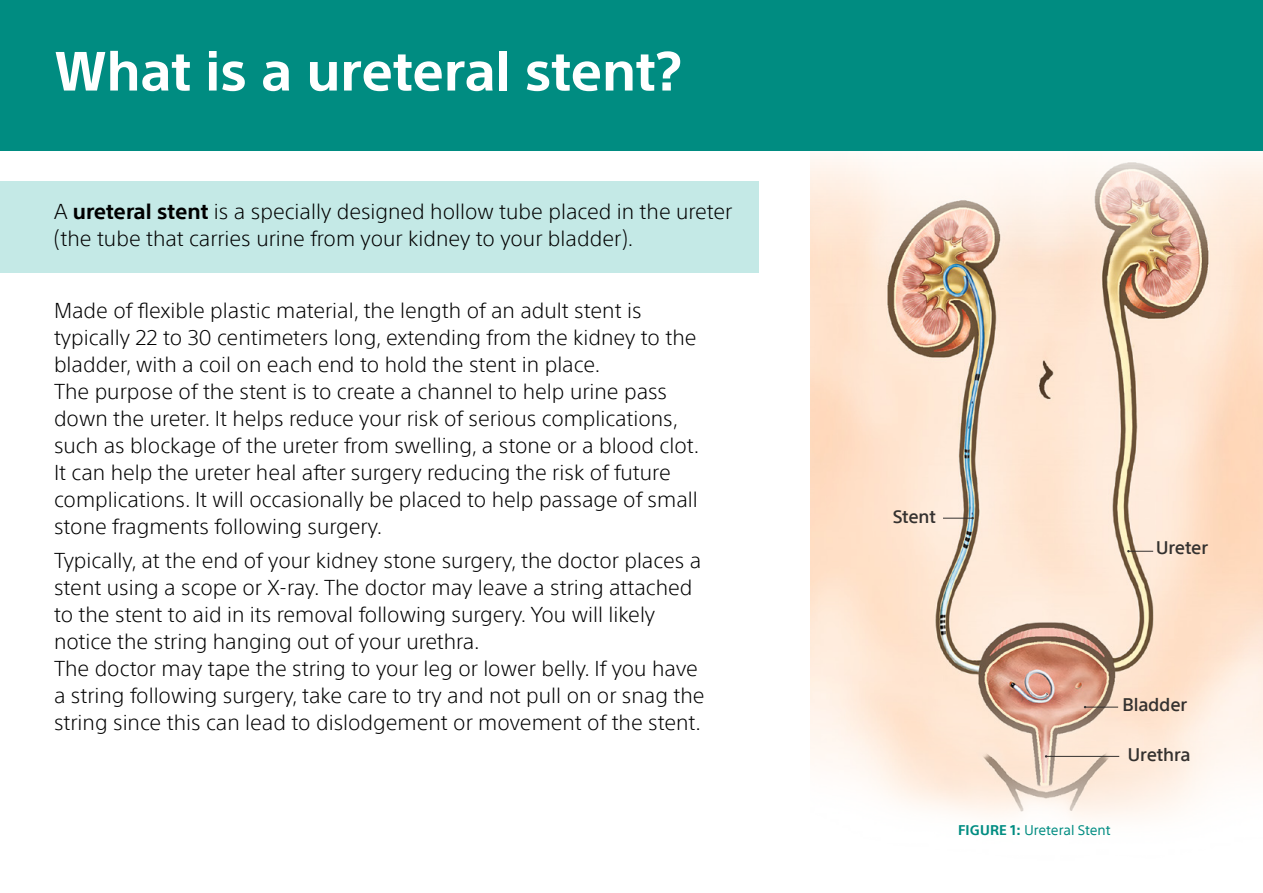
<style>
.page{position:relative;width:1263px;height:893px;background:#fff}
.page>*{position:absolute;margin:0;border:0;box-sizing:border-box;transform-origin:0 0}
.t1{font:700 54px "SST";letter-spacing:-.005em;color:#fff}
.t2{font:300 21px/27px "SST";color:#000}
.t3{font:500 17.85px "SST";letter-spacing:-.01em;color:#34312f}
.t4{font:13.65px "SST";color:#008c81}
.s1{font-weight:700}
</style>
<div class="page">
<div style="left:0;top:181px;width:759px;height:91px;background:#c4e9e6"></div>
<img style="left:810px;top:150px;width:453px;height:670px">
<hr style="left:1046px;top:756px;width:73px;height:1px;background:#34312f">
<hr style="left:1085px;top:707px;width:33px;height:1px;background:#34312f">
<svg style="left:1127px;top:550px;width:26px;height:2px"></svg>
<hr style="left:943px;top:518px;width:30px;height:1px;background:#34312f">
<div style="left:0;top:0;width:1263px;height:150px;background:#008c81"></div>
<hr style="left:1262px;top:0;width:1px;height:218px;background:#c4e9e6">
<hr style="left:1262px;top:417px;width:1px;height:202px;background:#c4e9e6">
<h1 class="t1" style="left:54px;top:39px;width:629px">What is a ureteral stent?</h1>
<p class="t2" style="left:54px;top:198px;width:680px">A <span class="s1">ureteral stent</span> is a specially designed hollow tube placed in the ureter (the tube that carries urine from your kidney to your bladder).</p>
<p class="t2" style="left:54px;top:297px;width:647px">Made of flexible plastic material, the length of an adult stent is typically 22 to 30 centimeters long, extending from the kidney to the bladder, with a coil on each end to hold the stent in place.<br>The purpose of the stent is to create a channel to help urine pass down the ureter. It helps reduce your risk of serious complications, such as blockage of the ureter from swelling, a stone or a blood clot.<br>It can help the ureter heal after surgery reducing the risk of future complications. It will occasionally be placed to help passage of small stone fragments following surgery.</p>
<p class="t2" style="left:54px;top:547px;width:652px">Typically, at the end of your kidney stone surgery, the doctor places a stent using a scope or X-ray. The doctor may leave a string attached to the stent to aid in its removal following surgery. You will likely notice the string hanging out of your urethra.<br>The doctor may tape the string to your leg or lower belly. If you have a string following surgery, take care to try and not pull on or snag the string since this can lead to dislodgement or movement of the stent.</p>
<p class="t3" style="left:893px;top:506px;width:44px">Stent</p>
<p class="t3" style="left:1156px;top:537px;width:53px">Ureter</p>
<p class="t3" style="left:1122px;top:694px;width:66px">Bladder</p>
<p class="t3" style="left:1128px;top:744px;width:64px">Urethra</p>
<p class="t4" style="left:958px;top:822px;width:154px"><span class="s1">FIGURE 1:</span> Ureteral Stent</p>
</div>
